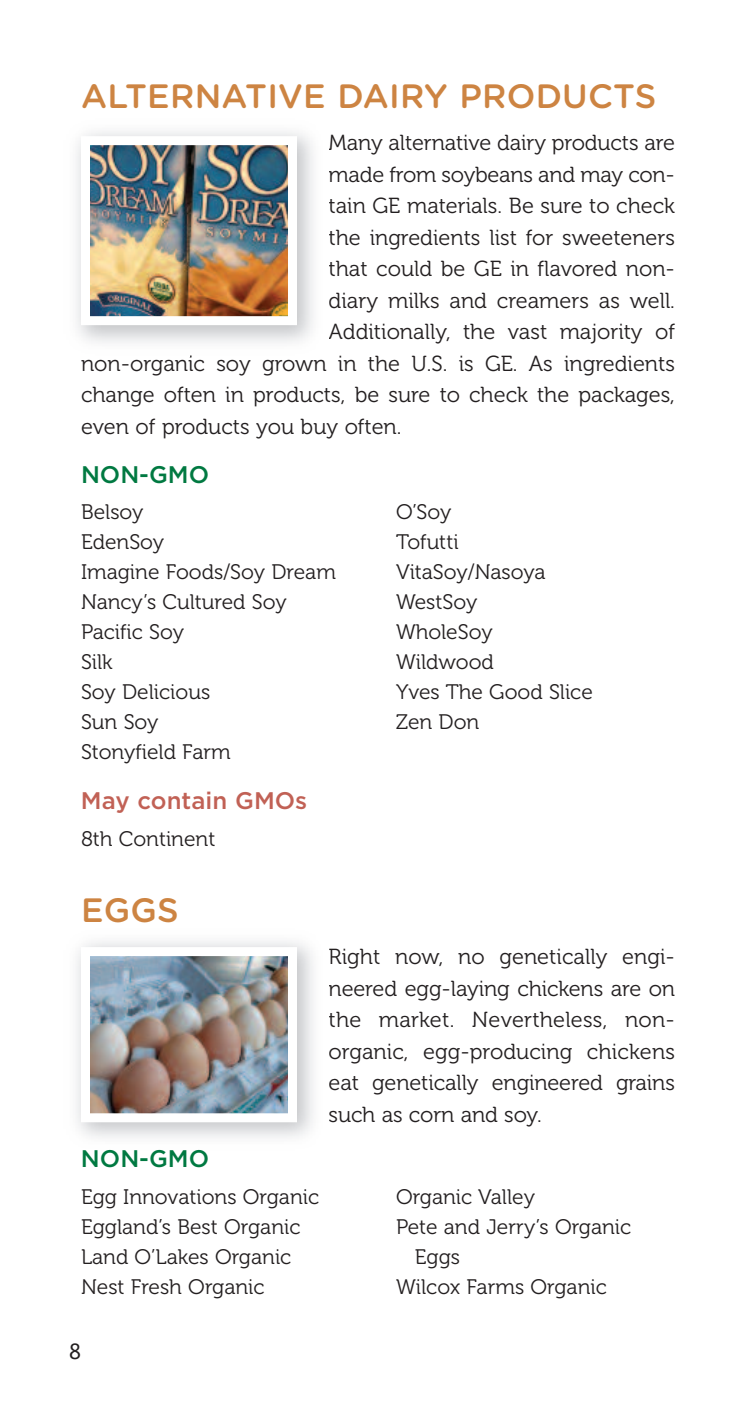
<style>
.page{position:relative;width:756px;height:1404px;background:#fff}
.page>*{position:absolute;margin:0;border:0;box-sizing:border-box;transform-origin:0 0}
.t1{font:500 33.6px "Gotham Rounded";letter-spacing:.005em;color:#cd8442}
.t2{font:500 24px "Gotham";color:#007941}
.t3{font:500 24px "Gotham";color:#c16155}
.t4{font:24px "Officina Serif";color:#231f20}
.t5{font:21.6px/31.5px "Museo 300";color:#231f20;text-align:justify}
.t6{font:21px/30px "Museo 300";color:#231f20}
</style>
<div class="page">
<img style="left:91px;top:146px;width:196px;height:169px">
<div style="left:81px;top:136px;width:216px;height:189px;border:9px solid #fff"></div>
<img style="left:91px;top:957px;width:196px;height:155px">
<div style="left:81px;top:947px;width:216px;height:175px;border:9px solid #fff"></div>
<h1 class="t1" style="left:81px;top:84px;width:577px">ALTERNATIVE DAIRY PRODUCTS</h1>
<p class="t5" style="left:329px;top:129px;width:348px">Many alternative dairy products are</p>
<p class="t5" style="left:329px;top:161px;width:348px">made from soybeans and may con-</p>
<p class="t5" style="left:329px;top:192px;width:348px">tain GE materials. Be sure to check</p>
<p class="t5" style="left:329px;top:224px;width:348px">the ingredients list for sweeteners</p>
<p class="t5" style="left:329px;top:255px;width:348px">that could be GE in flavored non-</p>
<p class="t5" style="left:329px;top:287px;width:348px">diary milks and creamers as well.</p>
<p class="t5" style="left:329px;top:318px;width:348px">Additionally, the vast majority of</p>
<p class="t5" style="left:81px;top:350px;width:595px">non-organic soy grown in the U.S. is GE. As ingredients</p>
<p class="t5" style="left:81px;top:381px;width:596px">change often in products, be sure to check the packages,</p>
<p class="t5" style="left:81px;top:413px;width:322px">even of products you buy often.</p>
<p class="t2" style="left:81px;top:466px;width:130px">NON-GMO</p>
<p class="t6" style="left:81px;top:498px;width:256px">Belsoy<br>EdenSoy<br>Imagine Foods/Soy Dream<br>Nancy’s Cultured Soy<br>Pacific Soy<br>Silk<br>Soy Delicious<br>Sun Soy<br>Stonyfield Farm</p>
<p class="t6" style="left:396px;top:498px;width:198px">O’Soy<br>Tofutti<br>VitaSoy/Nasoya<br>WestSoy<br>WholeSoy<br>Wildwood<br>Yves The Good Slice<br>Zen Don</p>
<p class="t3" style="left:81px;top:792px;width:228px">May contain GMOs</p>
<p class="t6" style="left:81px;top:825px;width:136px">8th Continent</p>
<h1 class="t1" style="left:81px;top:899px;width:99px">EGGS</h1>
<p class="t2" style="left:81px;top:1150px;width:130px">NON-GMO</p>
<p class="t5" style="left:329px;top:943px;width:348px">Right now, no genetically engi&shy;neered egg-laying chickens are on the market. Nevertheless, non&shy;organic, egg-producing chickens eat genetically engineered grains such as corn and soy.</p>
<p class="t6" style="left:81px;top:1183px;width:240px">Egg Innovations Organic<br>Eggland’s Best Organic<br>Land O’Lakes Organic<br>Nest Fresh Organic</p>
<p class="t6" style="left:396px;top:1183px;width:141px">Organic Valley</p>
<p class="t6" style="left:396px;top:1213px;width:237px">Pete and Jerry’s Organic</p>
<p class="t6" style="left:415px;top:1243px;width:47px">Eggs</p>
<p class="t6" style="left:396px;top:1273px;width:212px">Wilcox Farms Organic</p>
<p class="t4" style="left:69px;top:1337px;width:13px">8</p>
</div>
